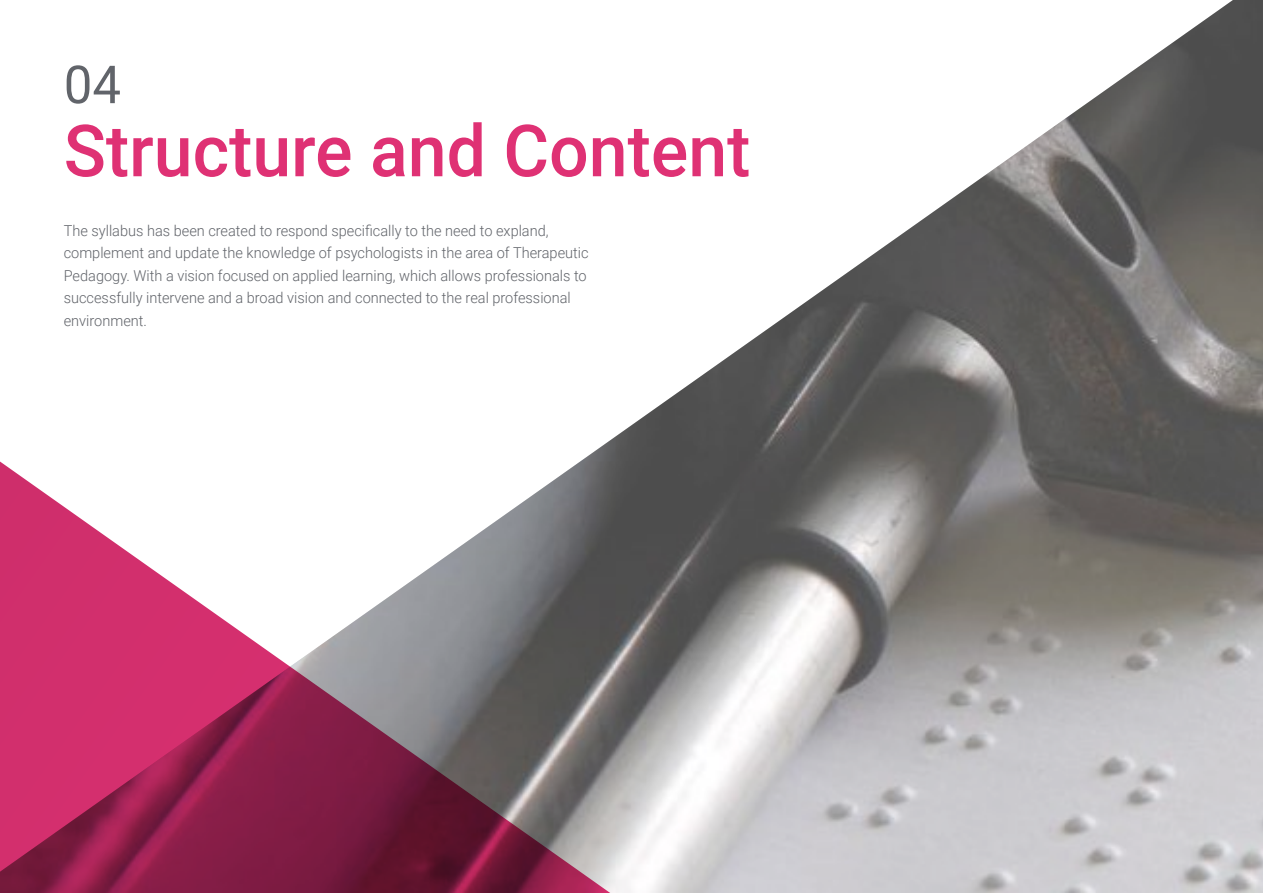
<style>
.page{position:relative;width:1263px;height:893px;background:#fff}
.page>*{position:absolute;margin:0;border:0;box-sizing:border-box;transform-origin:0 0}
.t1{font:500 72px "Roboto";color:#df3174}
.t2{font:52.5px "Roboto";color:#61646a}
.t3{font:300 15px/22.5px "Roboto";color:#61646a}
</style>
<div class="page">
<img style="left:602px;top:0;width:661px;height:893px">
<svg style="left:0;top:446px;width:640px;height:447px"></svg>
<h2 class="t2" style="left:64px;top:48px;width:59px">04</h2>
<h1 class="t1" style="left:64px;top:100px;width:688px">Structure and Content</h1>
<p class="t3" style="left:64px;top:218px;width:526px">The syllabus has been created to respond specifically to the need to expland, complement and update the knowledge of psychologists in the area of Therapeutic Pedagogy. With a vision focused on applied learning, which allows professionals to successfully intervene and a broad vision and connected to the real professional environment.</p>
</div>
